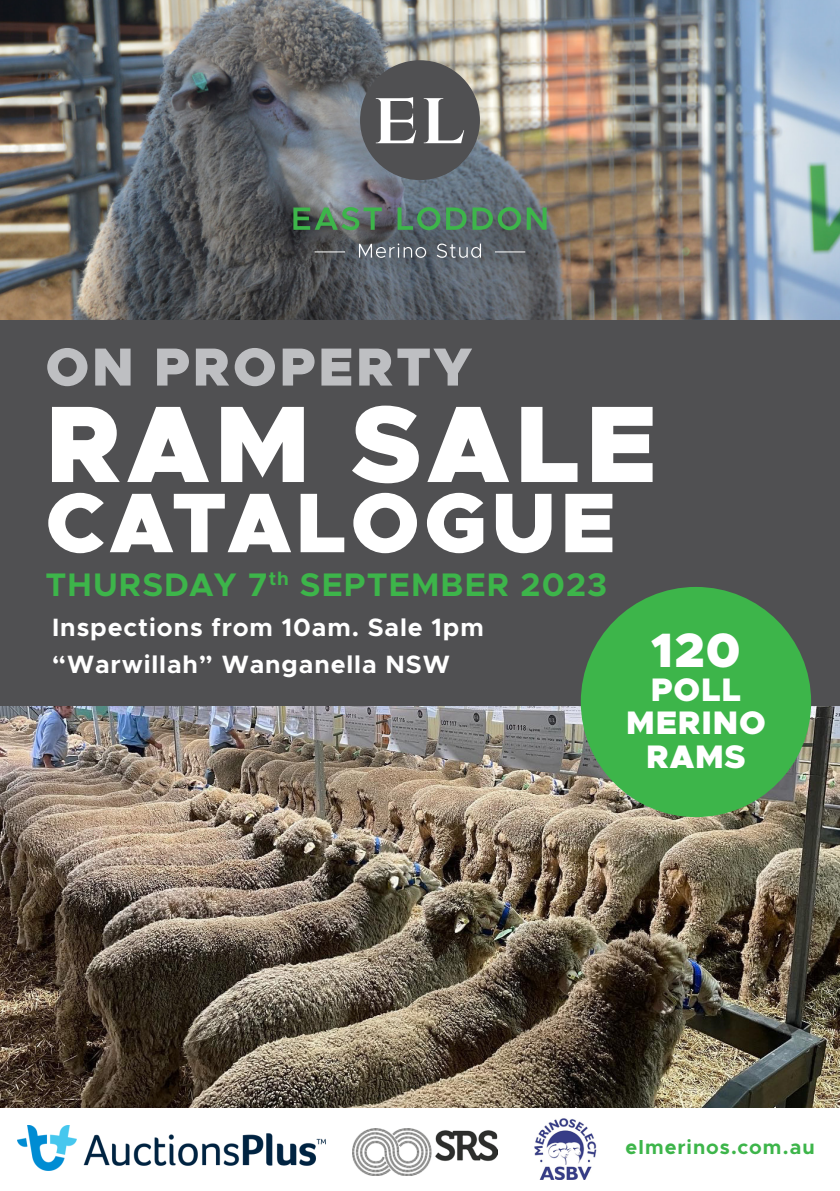
<style>
.page{position:relative;width:840px;height:1191px;background:#fff}
.page>*{position:absolute;margin:0;border:0;box-sizing:border-box;transform-origin:0 0}
.sub_heading{font:900 109.2px "Metropolis";letter-spacing:.05em;color:#fff}
.sub_heading-2{font:900 85px "Metropolis";letter-spacing:.05em;color:#fff}
.sub_heading-3{font:900 53.8px "Metropolis";letter-spacing:.05em;color:#bebfc2}
.sub_heading-4{font:900 48.4px "Metropolis";color:#fff}
.t1{font:700 32.8px "Metropolis";letter-spacing:.035em;color:#3db54a}
.sub_heading-5{font:900 32.8px/33.6px "Metropolis";letter-spacing:.025em;color:#fff;text-align:center}
.t2{font:700 25.2px "Metropolis";letter-spacing:.035em;color:#fff}
.t3{font:700 20px "Metropolis";letter-spacing:.05em;color:#3db54a}
</style>
<div class="page">
<img style="left:0;top:0;width:839px;height:320px">
<img style="left:0;top:705px;width:839px;height:403px">
<div style="left:0;top:320px;width:839px;height:385px;background:#505052"></div>
<img style="left:534px;top:1118px;width:63px;height:61px">
<img style="left:352px;top:1128px;width:145px;height:47px">
<img style="left:17px;top:1125px;width:308px;height:45px">
<svg style="left:272px;top:199px;width:298px;height:71px;background:#5a5d62"></svg>
<div style="left:360px;top:60px;width:119px;height:120px;background:#505052;border-radius:50%"></div>
<svg style="left:423px;top:98px;width:41px;height:45px"></svg>
<svg style="left:375px;top:97px;width:41px;height:46px"></svg>
<svg style="left:359px;top:243px;width:67px;height:15px"></svg>
<svg style="left:436px;top:243px;width:44px;height:15px"></svg>
<hr style="left:314px;top:252px;width:31px;height:1px;background:#fff">
<hr style="left:494px;top:252px;width:31px;height:1px;background:#fff">
<svg style="left:293px;top:207px;width:88px;height:23px;background:#50805a"></svg>
<svg style="left:397px;top:207px;width:43px;height:23px"></svg>
<svg style="left:446px;top:207px;width:20px;height:23px"></svg>
<svg style="left:472px;top:207px;width:48px;height:23px"></svg>
<svg style="left:526px;top:207px;width:20px;height:23px"></svg>
<div style="left:580px;top:587px;width:230px;height:230px;background:#3db54a;border-radius:50%"></div>
<p class="sub_heading-3" style="left:45px;top:332px;width:427px">ON PROPERTY</p>
<p class="sub_heading" style="left:45px;top:374px;width:612px">RAM SALE</p>
<p class="sub_heading-2" style="left:45px;top:468px;width:571px">CATALOGUE</p>
<p class="t1" style="left:45px;top:563px;width:563px">THURSDAY 7<sup>th</sup> SEPTEMBER 2023</p>
<p class="t2" style="left:52px;top:611px;width:433px">Inspections from 10am. Sale 1pm</p>
<p class="t2" style="left:52px;top:648px;width:399px">“Warwillah” Wanganella NSW</p>
<p class="sub_heading-4" style="left:650px;top:619px;width:91px">120</p>
<p class="sub_heading-5" style="left:626px;top:672px;width:141px">POLL<br>MERINO<br>RAMS</p>
<p class="t3" style="left:625px;top:1134px;width:190px">elmerinos.com.au</p>
</div>
